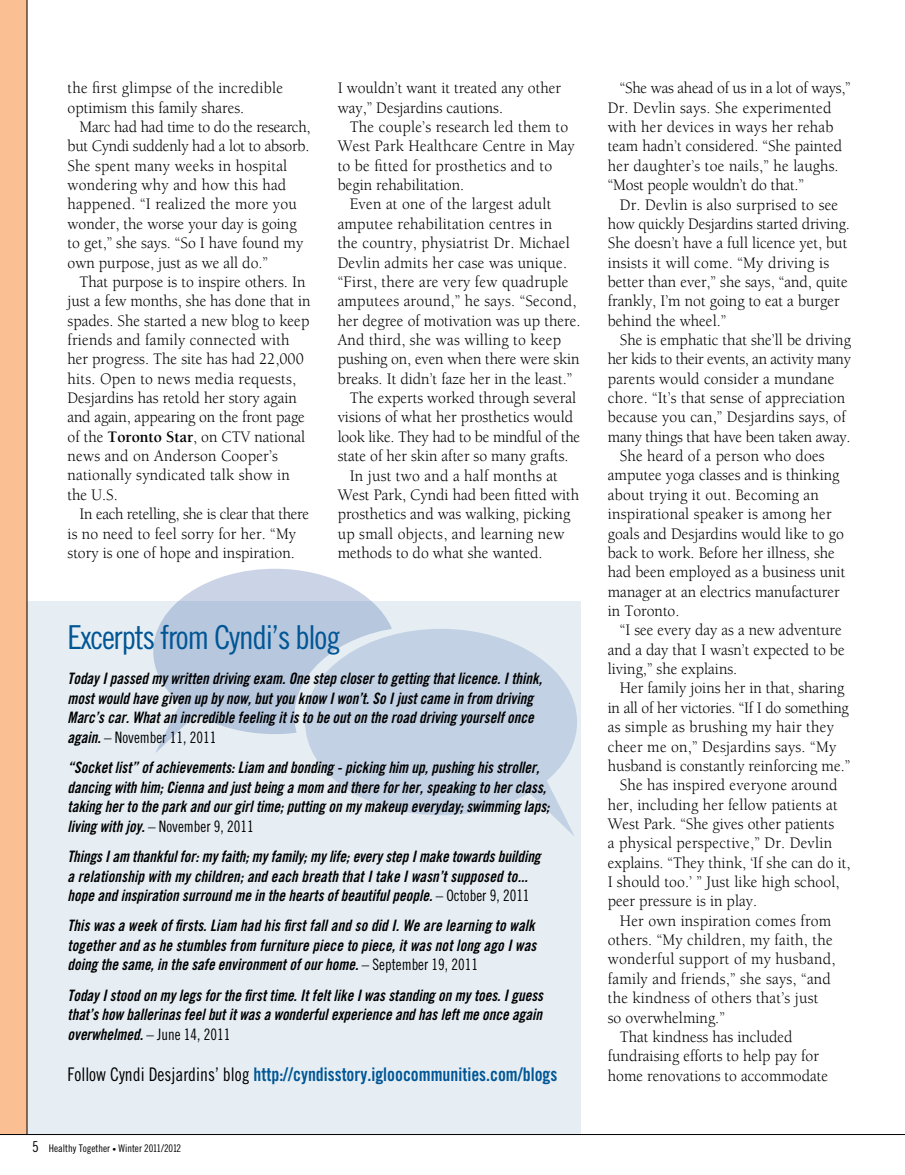
<style>
.page{position:relative;width:905px;height:1175px;background:#fff}
.page>*{position:absolute;margin:0;border:0;box-sizing:border-box;transform-origin:0 0}
.t1{font:33px "Trade Gothic LT Std Cn 18";letter-spacing:-.04em;color:#005695}
.t2{font:18.75px "Trade Gothic LT Std Bd Cn 20";color:#005695;scale:.95 1}
.t3{font:16.5px/19.4px "Berkeley";color:#000;scale:.95 1}
.t4{font:16.5px "Berkeley";letter-spacing:-.02em;color:#000;scale:.95 1}
.t5{font:15.75px/19.5px "Trade Gothic LT Std Bd Cn 20 Obl";color:#000;scale:.95 1}
.t6{font:15.75px "Trade Gothic LT Std Cn 18";color:#000;scale:.95 1}
.t7{font:10.5px "Trade Gothic LT Std Cn 18";color:#000}
.s1{font-weight:700}
.s2{font-family:"Trade Gothic LT Std Bd Cn 20 Obl"}
.s3{font-family:"Trade Gothic LT Std Cn 18"}
.s4{font-family:"Trade Gothic LT Std Cn 18";color:#000}
.s5{font-size:15px}
.s6{font-size:7.5px}
</style>
<div class="page">
<svg style="left:179px;top:569px;width:192px;height:32px;fill:#cbd4e7"></svg>
<svg style="left:28px;top:601px;width:552px;height:533px;background:#dde7f0"></svg>
<div style="left:0;top:0;width:27px;height:1134px;background:#fabf92"></div>
<hr style="left:0;top:1134px;width:904px;height:1px;background:#000">
<hr style="left:27px;top:0;width:1px;height:1134px;background:#000">
<p class="t3" style="left:68px;top:79px;width:228px">the first glimpse of the incredible optimism this family shares.</p>
<p class="t3" style="left:68px;top:117px;width:257px;text-indent:12px">Marc had had time to do the research, but Cyndi suddenly had a lot to absorb.<br>She spent many weeks in hospital wondering why and how this had happened. “I realized the more you wonder, the worse your day is going to get,” she says. “So I have found my own purpose, just as we all do.”</p>
<p class="t3" style="left:68px;top:272px;width:257px;text-indent:12px">That purpose is to inspire others. In just a few months, she has done that in spades. She started a new blog to keep friends and family connected with her progress. The site has had 22,000 hits. Open to news media requests, Desjardins has retold her story again and again, appearing on the front page of the <span class="s1">Toronto Star</span>, on CTV national news and on Anderson Cooper’s nationally syndicated talk show in the U.S.</p>
<p class="t3" style="left:68px;top:504px;width:256px;text-indent:12px">In each retelling, she is clear that there is no need to feel sorry for her. “My story is one of hope and inspiration.</p>
<p class="t3" style="left:338px;top:79px;width:236px">I wouldn’t want it treated any other way,” Desjardins cautions.</p>
<p class="t3" style="left:338px;top:117px;width:251px;text-indent:12px">The couple’s research led them to<br>West Park Healthcare Centre in May to be fitted for prosthetics and to begin rehabilitation.</p>
<p class="t3" style="left:350px;top:195px;width:214px">Even at one of the largest adult</p>
<p class="t3" style="left:338px;top:214px;width:227px">amputee rehabilitation centres in</p>
<p class="t3" style="left:338px;top:234px;width:246px">the country, physiatrist Dr. Michael</p>
<p class="t3" style="left:338px;top:253px;width:243px">Devlin admits her case was unique.</p>
<p class="t3" style="left:338px;top:272px;width:245px">“First, there are very few quadruple</p>
<p class="t3" style="left:338px;top:292px;width:253px">amputees around,” he says. “Second,</p>
<p class="t3" style="left:338px;top:311px;width:257px">her degree of motivation was up there.</p>
<p class="t3" style="left:338px;top:330px;width:237px">And third, she was willing to keep</p>
<p class="t3" style="left:338px;top:350px;width:256px">pushing on, even when there were skin</p>
<p class="t3" style="left:338px;top:369px;width:248px">breaks. It didn’t faze her in the least.”</p>
<p class="t3" style="left:350px;top:388px;width:240px">The experts worked through several</p>
<p class="t3" style="left:338px;top:408px;width:249px">visions of what her prosthetics would</p>
<p class="t3" style="left:338px;top:427px;width:257px">look like. They had to be mindful of the</p>
<p class="t3" style="left:338px;top:446px;width:244px">state of her skin after so many grafts.</p>
<p class="t3" style="left:350px;top:466px;width:221px">In just two and a half months at</p>
<p class="t3" style="left:338px;top:485px;width:256px">West Park, Cyndi had been fitted with</p>
<p class="t3" style="left:338px;top:505px;width:246px">prosthetics and was walking, picking</p>
<p class="t3" style="left:338px;top:524px;width:240px">up small objects, and learning new</p>
<p class="t3" style="left:338px;top:543px;width:217px">methods to do what she wanted.</p>
<h1 class="t1" style="left:68px;top:617px;width:275px">Excerpts from Cyndi’s blog</h1>
<p class="t5" style="left:68px;top:669px;width:501px">Today I passed my written driving exam. One step closer to getting that licence. I think, most would have given up by now, but you know I won’t. So I just came in from driving<br>Marc’s car. What an incredible feeling it is to be out on the road driving yourself once</p>
<p class="t6" style="left:68px;top:728px;width:158px"><span class="s2">again.</span> – November 11, 2011</p>
<p class="t5" style="left:68px;top:758px;width:509px">“Socket list” of achievements: Liam and bonding - picking him up, pushing his stroller, dancing with him; Cienna and just being a mom and there for her, speaking to her class, taking her to the park and our girl time; putting on my makeup everyday; swimming laps;</p>
<p class="t6" style="left:68px;top:816px;width:197px"><span class="s2">living with joy.</span> – November 9, 2011</p>
<p class="t5" style="left:68px;top:847px;width:499px">Things I am thankful for: my faith; my family; my life; every step I make towards building a relationship with my children; and each breath that I take I wasn’t supposed to... hope and inspiration surround me in the hearts of beautiful people. <span class="s3">– October 9, 2011</span></p>
<p class="t5" style="left:68px;top:916px;width:495px;text-align:justify">This was a week of firsts. Liam had his first fall and so did I. We are learning to walk together and as he stumbles from furniture piece to piece, it was not long ago I was doing the same, in the safe environment of our home. <span class="s3">– September 19, 2011</span></p>
<p class="t5" style="left:68px;top:985px;width:502px;text-align:justify">Today I stood on my legs for the first time. It felt like I was standing on my toes. I guess that’s how ballerinas feel but it was a wonderful experience and has left me once again overwhelmed. <span class="s3">– June 14, 2011</span></p>
<p class="t2" style="left:68px;top:1062px;width:517px"><span class="s4">Follow Cyndi Desjardins’ blog</span> http://cyndisstory.igloocommunities.com/blogs</p>
<p class="t7" style="left:32px;top:1142px;width:150px"><span class="s5">5</span> Healthy Together <span class="s6">•</span> Winter 2011/2012</p>
<p class="t3" style="left:607px;top:79px;width:257px;text-indent:12px">“She was ahead of us in a lot of ways,” Dr. Devlin says. She experimented with her devices in ways her rehab team hadn’t considered. “She painted her daughter’s toe nails,” he laughs. “Most people wouldn’t do that.”</p>
<p class="t3" style="left:607px;top:195px;width:256px;text-indent:12px">Dr. Devlin is also surprised to see how quickly Desjardins started driving.<br>She doesn’t have a full licence yet, but insists it will come. “My driving is better than ever,” she says, “and, quite frankly, I’m not going to eat a burger behind the wheel.”</p>
<p class="t3" style="left:620px;top:330px;width:245px">She is emphatic that she’ll be driving</p>
<p class="t4" style="left:608px;top:350px;width:257px">her kids to their events, an activity many</p>
<p class="t3" style="left:608px;top:369px;width:240px">parents would consider a mundane</p>
<p class="t3" style="left:608px;top:388px;width:251px">chore. “It’s that sense of appreciation</p>
<p class="t3" style="left:608px;top:408px;width:252px">because you can,” Desjardins says, of</p>
<p class="t3" style="left:608px;top:427px;width:257px">many things that have been taken away.</p>
<p class="t3" style="left:620px;top:446px;width:217px">She heard of a person who does</p>
<p class="t3" style="left:608px;top:466px;width:245px">amputee yoga classes and is thinking</p>
<p class="t3" style="left:608px;top:485px;width:224px">about trying it out. Becoming an</p>
<p class="t3" style="left:608px;top:504px;width:237px">inspirational speaker is among her</p>
<p class="t3" style="left:608px;top:524px;width:250px">goals and Desjardins would like to go</p>
<p class="t3" style="left:608px;top:543px;width:240px">back to work. Before her illness, she</p>
<p class="t3" style="left:608px;top:563px;width:251px">had been employed as a business unit</p>
<p class="t3" style="left:608px;top:582px;width:245px">manager at an electrics manufacturer</p>
<p class="t3" style="left:608px;top:601px;width:77px">in Toronto.</p>
<p class="t3" style="left:620px;top:621px;width:235px">“I see every day as a new adventure</p>
<p class="t3" style="left:608px;top:640px;width:251px">and a day that I wasn’t expected to be</p>
<p class="t3" style="left:608px;top:659px;width:138px">living,” she explains.</p>
<p class="t3" style="left:620px;top:679px;width:238px">Her family joins her in that, sharing</p>
<p class="t3" style="left:608px;top:698px;width:255px">in all of her victories. “If I do something</p>
<p class="t3" style="left:608px;top:717px;width:239px">as simple as brushing my hair they</p>
<p class="t3" style="left:608px;top:737px;width:242px">cheer me on,” Desjardins says. “My</p>
<p class="t3" style="left:608px;top:756px;width:257px">husband is constantly reinforcing me.”</p>
<p class="t3" style="left:620px;top:775px;width:231px">She has inspired everyone around</p>
<p class="t3" style="left:608px;top:795px;width:243px">her, including her fellow patients at</p>
<p class="t3" style="left:608px;top:814px;width:240px">West Park. “She gives other patients</p>
<p class="t3" style="left:608px;top:833px;width:237px">a physical perspective,” Dr. Devlin</p>
<p class="t3" style="left:608px;top:853px;width:257px">explains. “They think, ‘If she can do it,</p>
<p class="t3" style="left:608px;top:872px;width:245px">I should too.’ ” Just like high school,</p>
<p class="t3" style="left:608px;top:891px;width:159px">peer pressure is in play.</p>
<p class="t3" style="left:620px;top:911px;width:224px">Her own inspiration comes from</p>
<p class="t3" style="left:608px;top:930px;width:238px">others. “My children, my faith, the</p>
<p class="t3" style="left:608px;top:950px;width:241px">wonderful support of my husband,</p>
<p class="t3" style="left:608px;top:969px;width:236px">family and friends,” she says, “and</p>
<p class="t3" style="left:608px;top:988px;width:223px">the kindness of others that’s just</p>
<p class="t3" style="left:608px;top:1008px;width:125px">so overwhelming.”</p>
<p class="t3" style="left:620px;top:1027px;width:183px">That kindness has included</p>
<p class="t3" style="left:608px;top:1046px;width:224px">fundraising efforts to help pay for</p>
<p class="t3" style="left:608px;top:1066px;width:233px">home renovations to accommodate</p>
</div>
